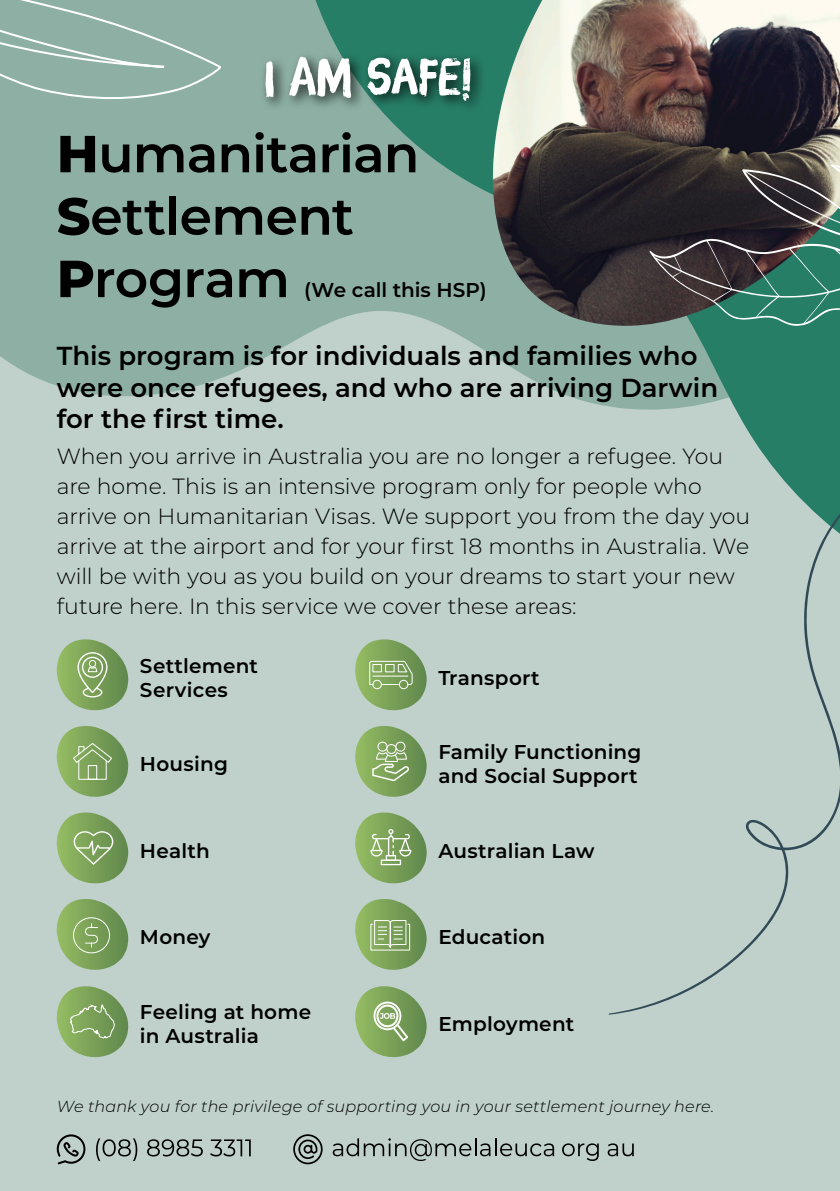
<style>
.page{position:relative;width:840px;height:1191px;background:#fff}
.page>*{position:absolute;margin:0;border:0;box-sizing:border-box;transform-origin:0 0}
.t1{font:600 52px/62.4px "Montserrat";letter-spacing:-.015em;color:#000}
.t2{font:50px "Brush Up";letter-spacing:.01em;color:#fff}
.t3{font:600 26px/31.2px "Montserrat";color:#000}
.t4{font:300 22px/30px "Montserrat";color:#000}
.t5{font:600 20px/24px "Montserrat";letter-spacing:.01em;color:#000}
.t6{font:italic 300 16px "Montserrat";letter-spacing:.01em;color:#000}
.s1{font-weight:800}
</style>
<div class="page">
<div style="left:0;top:142px;width:839px;height:1049px;background:#bfd1ca"></div>
<div style="left:0;top:0;width:275px;height:397px;background:#8eb0a4"></div>
<svg style="left:275px;top:0;width:333px;height:406px;fill:#8eb0a4"></svg>
<img style="left:490px;top:0;width:349px;height:326px">
<div style="left:259px;top:50px;width:226px;height:64px;background:#000;opacity:.75"></div>
<svg style="left:648px;top:165px;width:191px;height:143px;background:#3c4644"></svg>
<svg style="left:96px;top:1138px;width:41px;height:23px"></svg>
<svg style="left:147px;top:1139px;width:56px;height:17px"></svg>
<svg style="left:210px;top:1139px;width:40px;height:17px"></svg>
<svg style="left:57px;top:1134px;width:28px;height:30px"></svg>
<svg style="left:332px;top:1138px;width:222px;height:23px"></svg>
<svg style="left:562px;top:1143px;width:36px;height:18px"></svg>
<svg style="left:607px;top:1143px;width:26px;height:13px"></svg>
<svg style="left:293px;top:1134px;width:29px;height:30px"></svg>
<svg style="left:0;top:0;width:221px;height:104px;background:#95b5a9"></svg>
<svg style="left:608px;top:308px;width:231px;height:706px"></svg>
<svg style="left:56px;top:726px;width:72px;height:71px"></svg>
<svg style="left:56px;top:812px;width:72px;height:71px"></svg>
<svg style="left:56px;top:899px;width:72px;height:71px"></svg>
<svg style="left:355px;top:812px;width:71px;height:71px"></svg>
<svg style="left:380px;top:859px;width:21px;height:6px"></svg>
<hr style="left:382px;top:861px;width:17px;height:3px;background:#fff">
<svg style="left:355px;top:899px;width:71px;height:71px"></svg>
<svg style="left:355px;top:726px;width:71px;height:71px"></svg>
<svg style="left:355px;top:986px;width:71px;height:71px"></svg>
<svg style="left:56px;top:986px;width:72px;height:71px"></svg>
<svg style="left:355px;top:639px;width:71px;height:71px"></svg>
<svg style="left:56px;top:639px;width:72px;height:71px"></svg>
<p class="t2" style="left:264px;top:48px;width:208px">I AM SAFE!</p>
<p class="t1" style="left:57px;top:120px;width:364px"><span class="s1">H</span>umanitarian<br><span class="s1">S</span>ettlement<br><span class="s1">P</span>rogram</p>
<p class="t5" style="left:304px;top:277px;width:184px">(We call this HSP)</p>
<p class="t3" style="left:57px;top:339px;width:662px">This program is for individuals and families who were once refugees, and who are arriving Darwin for the first time.</p>
<p class="t4" style="left:57px;top:440px;width:694px">When you arrive in Australia you are no longer a refugee. You are home. This is an intensive program only for people who arrive on Humanitarian Visas. We support you from the day you arrive at the airport and for your first 18 months in Australia. We will be with you as you build on your dreams to start your new future here. In this service we cover these areas:</p>
<p class="t5" style="left:140px;top:652px;width:119px">Settlement<br>Services</p>
<p class="t5" style="left:140px;top:751px;width:89px">Housing</p>
<p class="t5" style="left:140px;top:837px;width:71px">Health</p>
<p class="t5" style="left:140px;top:924px;width:72px">Money</p>
<p class="t5" style="left:140px;top:999px;width:173px">Feeling at home in Australia</p>
<p class="t5" style="left:438px;top:664px;width:103px">Transport</p>
<p class="t5" style="left:438px;top:739px;width:204px">Family Functioning and Social Support</p>
<p class="t5" style="left:438px;top:837px;width:157px">Australian Law</p>
<p class="t5" style="left:438px;top:924px;width:108px">Education</p>
<p class="t5" style="left:438px;top:1011px;width:137px">Employment</p>
<p class="t6" style="left:57px;top:1095px;width:658px">We thank you for the privilege of supporting you in your settlement journey here.</p>
</div>
